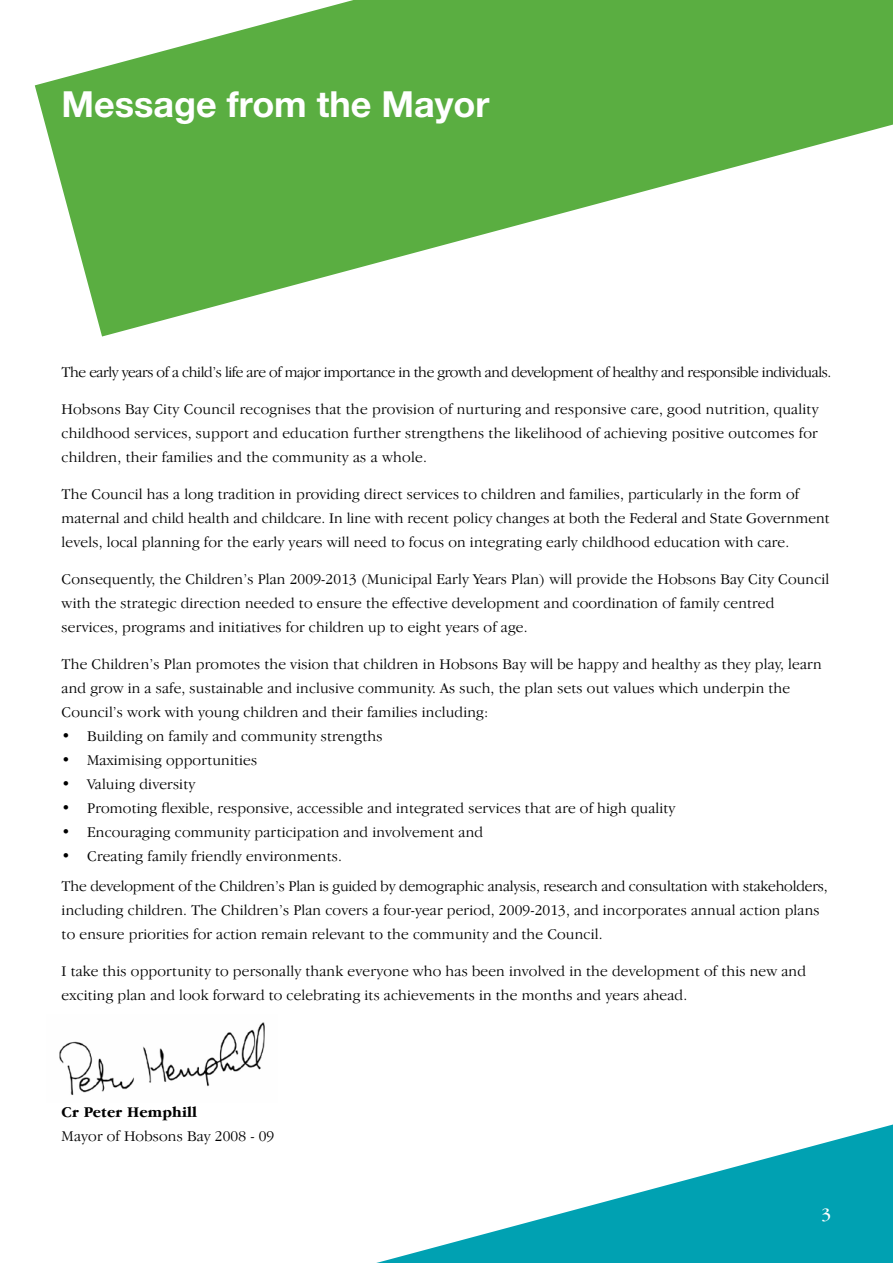
<style>
.page{position:relative;width:893px;height:1263px;background:#fff}
.page>*{position:absolute;margin:0;border:0;box-sizing:border-box;transform-origin:0 0}
.t1{font:700 36px "Helvetica Neue";color:#fff}
.t2{font:300 15.3px/24px "Garamond IT Cby BT";letter-spacing:.01em;color:#000}
.t3{font:300 15.3px/30.5px "Garamond IT Cby BT";letter-spacing:-.01em;color:#000}
.t4{font:300 15.3px "Garamond IT Cby BT";letter-spacing:-.025em;color:#000}
.t5{font:700 15.3px "Garamond IT Cby BT";letter-spacing:.01em;color:#000}
</style>
<div class="page">
<svg style="left:35px;top:0;width:858px;height:336px;fill:#5aae41"></svg>
<svg style="left:376px;top:1124px;width:517px;height:139px"></svg>
<img style="left:59px;top:1022px;width:206px;height:73px">
<svg style="left:822px;top:1208px;width:8px;height:13px"></svg>
<h1 class="t1" style="left:62px;top:82px;width:429px">Message from the Mayor</h1>
<p class="t4" style="left:62px;top:364px;width:771px">The early years of a child’s life are of major importance in the growth and development of healthy and responsible individuals.</p>
<p class="t2" style="left:62px;top:397px;width:758px;text-align:justify">Hobsons Bay City Council recognises that the provision of nurturing and responsive care, good nutrition, quality childhood services, support and education further strengthens the likelihood of achieving positive outcomes for children, their families and the community as a whole.</p>
<p class="t2" style="left:62px;top:482px;width:769px">The Council has a long tradition in providing direct services to children and families, particularly in the form of maternal and child health and childcare. In line with recent policy changes at both the Federal and State Government levels, local planning for the early years will need to focus on integrating early childhood education with care.</p>
<p class="t2" style="left:62px;top:567px;width:769px">Consequently, the Children’s Plan 2009-2013 (Municipal Early Years Plan) will provide the Hobsons Bay City Council with the strategic direction needed to ensure the effective development and coordination of family centred services, programs and initiatives for children up to eight years of age.</p>
<p class="t2" style="left:62px;top:651px;width:762px">The Children’s Plan promotes the vision that children in Hobsons Bay will be happy and healthy as they play, learn and grow in a safe, sustainable and inclusive community. As such, the plan sets out values which underpin the<br>Council’s work with young children and their families including:</p>
<p class="t2" style="left:62px;top:723px;width:322px">• Building on family and community strengths</p>
<p class="t2" style="left:62px;top:747px;width:197px">• Maximising opportunities</p>
<p class="t2" style="left:62px;top:771px;width:135px">• Valuing diversity</p>
<p class="t2" style="left:62px;top:795px;width:615px">• Promoting flexible, responsive, accessible and integrated services that are of high quality</p>
<p class="t2" style="left:62px;top:819px;width:423px">• Encouraging community participation and involvement and</p>
<p class="t3" style="left:62px;top:840px;width:768px">• Creating family friendly environments.<br>The development of the Children’s Plan is guided by demographic analysis, research and consultation with stakeholders,</p>
<p class="t2" style="left:62px;top:898px;width:759px">including children. The Children’s Plan covers a four-year period, 2009-2013, and incorporates annual action plans to ensure priorities for action remain relevant to the community and the Council.</p>
<p class="t2" style="left:62px;top:958px;width:746px">I take this opportunity to personally thank everyone who has been involved in the development of this new and exciting plan and look forward to celebrating its achievements in the months and years ahead.</p>
<p class="t5" style="left:62px;top:1104px;width:137px">Cr Peter Hemphill</p>
<p class="t2" style="left:62px;top:1124px;width:214px">Mayor of Hobsons Bay 2008 - 09</p>
</div>
